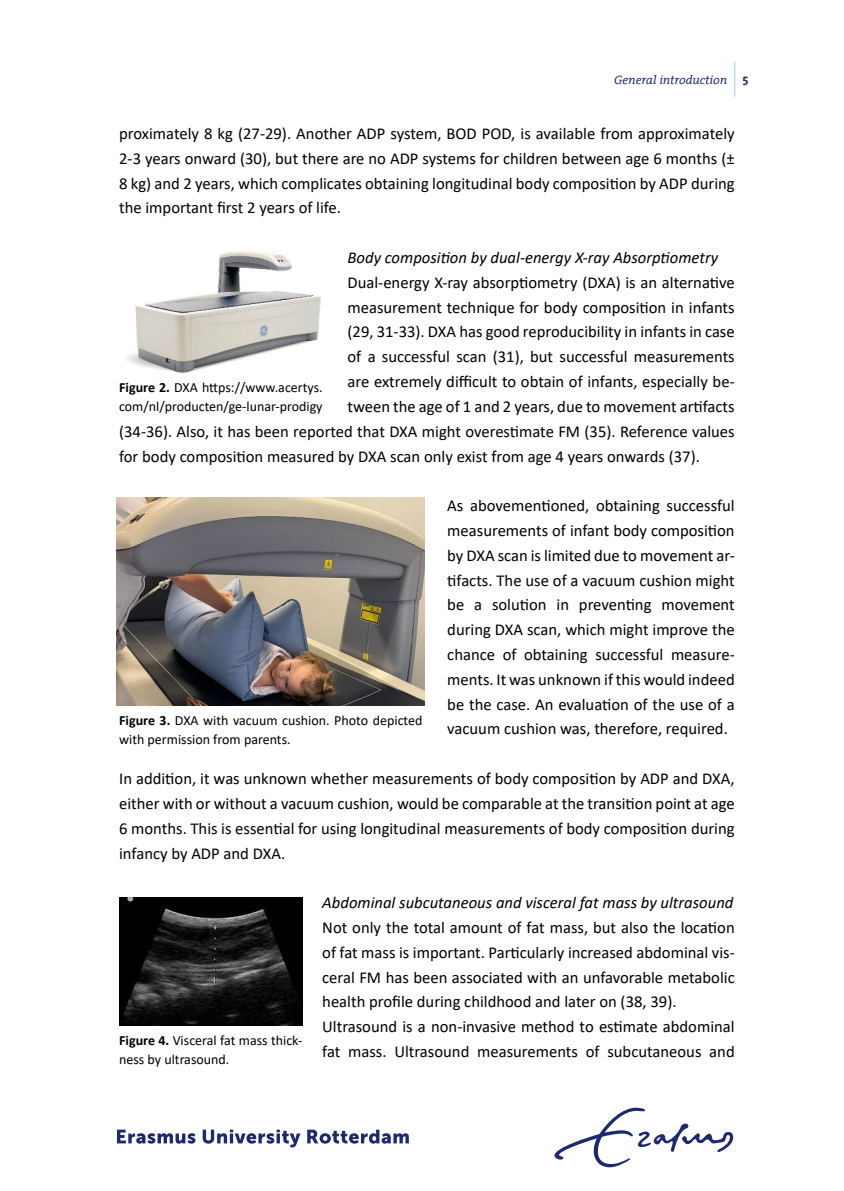
<style>
.page{position:relative;width:844px;height:1191px;background:#fff}
.page>*{position:absolute;margin:0;border:0;box-sizing:border-box;transform-origin:0 0}
.t1{font:16.62px/24.8px "Calibri";color:#000;text-align:justify}
.t2{font:italic 16.62px "Calibri";color:#000}
.t3{font:14px/19.2px "Calibri";color:#000}
.t4{font:italic 12.25px "The Serif Office";color:#1e2870}
.s1{font-weight:700;font-style:normal}
.s2{font-weight:700}
</style>
<div class="page">
<img style="left:127px;top:251px;width:193px;height:122px">
<img style="left:117px;top:498px;width:307px;height:207px">
<img style="left:119px;top:897px;width:183px;height:128px">
<svg style="left:117px;top:1129px;width:78px;height:14px"></svg>
<svg style="left:203px;top:1129px;width:97px;height:18px"></svg>
<svg style="left:307px;top:1129px;width:101px;height:14px"></svg>
<svg style="left:554px;top:1107px;width:179px;height:60px"></svg>
<hr style="left:734px;top:62px;width:1px;height:35px;background:#9fceee">
<p class="t4" style="left:614px;top:73px;width:136px">General introduction <span class="s1">5</span></p>
<p class="t1" style="left:119px;top:121px;width:617px">proximately 8 kg (27-29). Another ADP system, BOD POD, is available from approximately 2-3 years onward (30), but there are no ADP systems for children between age 6 months (± 8 kg) and 2 years, which complicates obtaining longitudinal body composition by ADP during the important first 2 years of life.</p>
<p class="t2" style="left:347px;top:246px;width:372px">Body composition by dual-energy X-ray Absorptiometry</p>
<p class="t1" style="left:347px;top:269px;width:388px">Dual-energy X-ray absorptiometry (DXA) is an alternative</p>
<p class="t1" style="left:347px;top:294px;width:388px">measurement technique for body composition in infants</p>
<p class="t1" style="left:347px;top:319px;width:388px">(29, 31-33). DXA has good reproducibility in infants in case</p>
<p class="t1" style="left:347px;top:344px;width:388px">of a successful scan (31), but successful measurements</p>
<p class="t1" style="left:347px;top:369px;width:388px">are extremely difficult to obtain of infants, especially be-</p>
<p class="t1" style="left:347px;top:393px;width:388px">tween the age of 1 and 2 years, due to movement artifacts</p>
<p class="t1" style="left:119px;top:418px;width:617px">(34-36). Also, it has been reported that DXA might overestimate FM (35). Reference values</p>
<p class="t1" style="left:119px;top:443px;width:582px">for body composition measured by DXA scan only exist from age 4 years onwards (37).</p>
<p class="t1" style="left:447px;top:493px;width:289px">As abovementioned, obtaining successful measurements of infant body composition by DXA scan is limited due to movement ar&shy;tifacts. The use of a vacuum cushion might be a solution in preventing movement during DXA scan, which might improve the chance of obtaining successful measure&shy;ments. It was unknown if this would indeed be the case. An evaluation of the use of a vacuum cushion was, therefore, required.</p>
<p class="t1" style="left:119px;top:765px;width:617px">In addition, it was unknown whether measurements of body composition by ADP and DXA, either with or without a vacuum cushion, would be comparable at the transition point at age 6 months. This is essential for using longitudinal measurements of body composition during infancy by ADP and DXA.</p>
<p class="t2" style="left:322px;top:891px;width:412px">Abdominal subcutaneous and visceral fat mass by ultrasound</p>
<p class="t1" style="left:322px;top:914px;width:414px;text-align:left">Not only the total amount of fat mass, but also the location of fat mass is important. Particularly increased abdominal vis&shy;ceral FM has been associated with an unfavorable metabolic health profile during childhood and later on (38, 39).<br>Ultrasound is a non-invasive method to estimate abdominal fat mass. Ultrasound measurements of subcutaneous and</p>
<p class="t3" style="left:119px;top:377px;width:205px"><span class="s2">Figure 2.</span> DXA https://www.acertys. com/nl/producten/ge-lunar-prodigy</p>
<p class="t3" style="left:119px;top:710px;width:305px"><span class="s2">Figure 3.</span> DXA with vacuum cushion. Photo depicted with permission from parents.</p>
<p class="t3" style="left:119px;top:1030px;width:185px"><span class="s2">Figure 4.</span> Visceral fat mass thick&shy;ness by ultrasound.</p>
</div>
